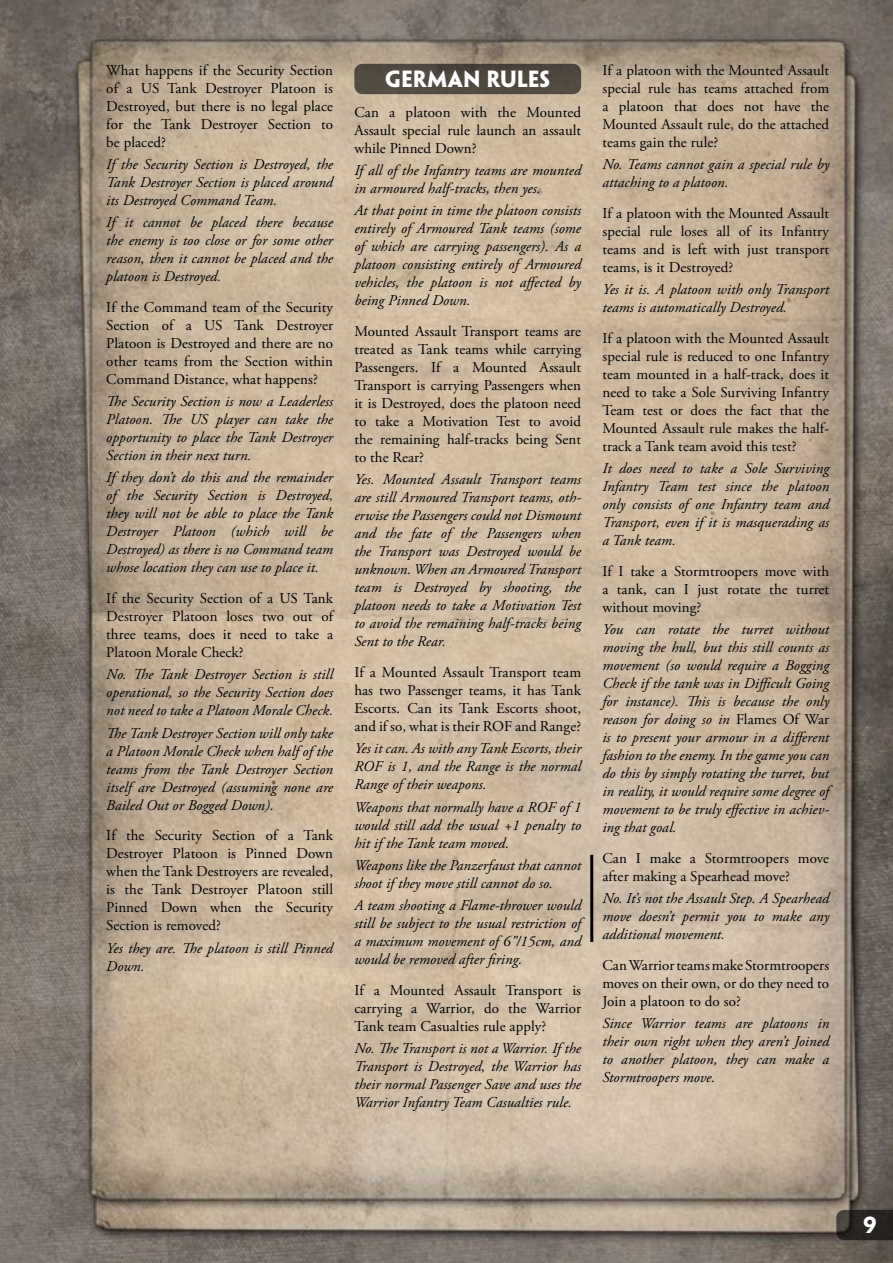
<style>
.page{position:relative;width:893px;height:1263px;background:#fff}
.page>*{position:absolute;margin:0;border:0;box-sizing:border-box;transform-origin:0 0}
.t1{font:700 21px "Penumbra Flare Std";color:#fff}
.t2{font:italic 15px/18px "Adobe Garamond Pro";letter-spacing:.005em;color:#000;text-align:justify}
.t3{font:15px/18px "Adobe Garamond Pro";letter-spacing:.005em;color:#000;text-align:justify}
.s1{font-style:normal}
</style>
<div class="page">
<img style="left:0;top:0;width:893px;height:1263px">
<svg style="left:836px;top:1210px;width:57px;height:30px;background:#2d2926"></svg>
<div style="left:354px;top:64px;width:227px;height:30px;background:#514a40;border-radius:9px"></div>
<hr style="left:590px;top:855px;width:3px;height:87px;background:#000">
<p class="t3" style="left:106px;top:61px;width:228px">What happens if the Security Section of a US Tank Destroyer Platoon is Destroyed, but there is no legal place for the Tank Destroyer Section to be placed?</p>
<p class="t2" style="left:106px;top:156px;width:228px">If the Security Section is Destroyed, the Tank Destroyer Section is placed around its Destroyed Command Team.</p>
<p class="t2" style="left:106px;top:214px;width:228px">If it cannot be placed there because the enemy is too close or for some other reason, then it cannot be placed and the platoon is Destroyed.</p>
<p class="t3" style="left:106px;top:299px;width:228px">If the Command team of the Security Section of a US Tank Destroyer Platoon is Destroyed and there are no other teams from the Section within Command Distance, what happens?</p>
<p class="t2" style="left:106px;top:393px;width:228px">The Security Section is now a Leaderless Platoon. The US player can take the opportunity to place the Tank Destroyer Section in their next turn.</p>
<p class="t2" style="left:106px;top:469px;width:228px">If they don’t do this and the remainder of the Security Section is Destroyed, they will not be able to place the Tank Destroyer Platoon (which will be Destroyed) as there is no Command team whose location they can use to place it.</p>
<p class="t3" style="left:106px;top:590px;width:228px">If the Security Section of a US Tank Destroyer Platoon loses two out of three teams, does it need to take a Platoon Morale Check?</p>
<p class="t2" style="left:106px;top:666px;width:228px">No. The Tank Destroyer Section is still operational, so the Security Section does not need to take a Platoon Morale Check.</p>
<p class="t2" style="left:106px;top:724px;width:228px">The Tank Destroyer Section will only take a Platoon Morale Check when half of the teams from the Tank Destroyer Section itself are Destroyed (assuming none are Bailed Out or Bogged Down).</p>
<p class="t3" style="left:106px;top:827px;width:228px">If the Security Section of a Tank Destroyer Platoon is Pinned Down when the Tank Destroyers are revealed, is the Tank Destroyer Platoon still Pinned Down when the Security Section is removed?</p>
<p class="t2" style="left:106px;top:939px;width:228px">Yes they are. The platoon is still Pinned<br>Down.</p>
<h1 class="t1" style="left:385px;top:66px;width:167px">GERMAN RULES</h1>
<p class="t3" style="left:602px;top:62px;width:228px">If a platoon with the Mounted Assault special rule has teams attached from a platoon that does not have the Mounted Assault rule, do the attached teams gain the rule?</p>
<p class="t2" style="left:602px;top:156px;width:228px">No. Teams cannot gain a special rule by attaching to a platoon.</p>
<p class="t3" style="left:602px;top:205px;width:228px">If a platoon with the Mounted Assault special rule loses all of its Infantry teams and is left with just transport teams, is it Destroyed?</p>
<p class="t2" style="left:602px;top:281px;width:228px">Yes it is. A platoon with only Transport teams is automatically Destroyed.</p>
<p class="t3" style="left:602px;top:330px;width:228px">If a platoon with the Mounted Assault special rule is reduced to one Infantry team mounted in a half-track, does it need to take a Sole Surviving Infantry Team test or does the fact that the Mounted Assault rule makes the half&shy;track a Tank team avoid this test?</p>
<p class="t2" style="left:602px;top:460px;width:228px">It does need to take a Sole Surviving Infantry Team test since the platoon only consists of one Infantry team and Transport, even if it is masquerading as a Tank team.</p>
<p class="t3" style="left:602px;top:563px;width:228px">If I take a Stormtroopers move with a tank, can I just rotate the turret without moving?</p>
<p class="t2" style="left:602px;top:621px;width:228px">You can rotate the turret without moving the hull, but this still counts as movement (so would require a Bogging Check if the tank was in Difficult Going for instance). This is because the only reason for doing so in <span class="s1">Flames Of War </span>is to present your armour in a different fashion to the enemy. In the game you can do this by simply rotating the turret, but in reality, it would require some degree of movement to be truly effective in achiev&shy;ing that goal.</p>
<p class="t3" style="left:602px;top:850px;width:228px">Can I make a Stormtroopers move after making a Spearhead move?</p>
<p class="t2" style="left:602px;top:890px;width:228px">No. It’s not the Assault Step. A Spearhead move doesn’t permit you to make any additional movement.</p>
<p class="t3" style="left:602px;top:957px;width:228px">Can Warrior teams make Stormtroopers moves on their own, or do they need to Join a platoon to do so?</p>
<p class="t2" style="left:602px;top:1015px;width:228px">Since Warrior teams are platoons in their own right when they aren’t Joined to another platoon, they can make a Stormtroopers move.</p>
<p class="t3" style="left:354px;top:103px;width:228px">Can a platoon with the Mounted Assault special rule launch an assault while Pinned Down?</p>
<p class="t2" style="left:354px;top:162px;width:228px">If all of the Infantry teams are mounted in armoured half-tracks, then yes.</p>
<p class="t2" style="left:354px;top:202px;width:228px">At that point in time the platoon consists entirely of Armoured Tank teams (some of which are carrying passengers). As a platoon consisting entirely of Armoured vehicles, the platoon is not affected by being Pinned Down.</p>
<p class="t3" style="left:354px;top:323px;width:228px">Mounted Assault Transport teams are treated as Tank teams while carrying Passengers. If a Mounted Assault Transport is carrying Passengers when it is Destroyed, does the platoon need to take a Motivation Test to avoid the remaining half-tracks being Sent to the Rear?</p>
<p class="t2" style="left:354px;top:471px;width:228px">Yes. Mounted Assault Transport teams are still Armoured Transport teams, oth&shy;erwise the Passengers could not Dismount and the fate of the Passengers when the Transport was Destroyed would be unknown. When an Armoured Transport team is Destroyed by shooting, the platoon needs to take a Motivation Test to avoid the remaining half-tracks being Sent to the Rear.</p>
<p class="t3" style="left:354px;top:664px;width:228px">If a Mounted Assault Transport team has two Passenger teams, it has Tank Escorts. Can its Tank Escorts shoot, and if so, what is their ROF and Range?</p>
<p class="t2" style="left:354px;top:740px;width:228px">Yes it can. As with any Tank Escorts, their ROF is 1, and the Range is the normal Range of their weapons.</p>
<p class="t2" style="left:354px;top:798px;width:228px">Weapons that normally have a ROF of 1 would still add the usual +1 penalty to hit if the Tank team moved.</p>
<p class="t2" style="left:354px;top:856px;width:228px">Weapons like the Panzerfaust that cannot shoot if they move still cannot do so.</p>
<p class="t2" style="left:354px;top:897px;width:228px">A team shooting a Flame-thrower would still be subject to the usual restriction of a maximum movement of 6”/15cm, and would be removed after firing.</p>
<p class="t3" style="left:354px;top:981px;width:228px">If a Mounted Assault Transport is carrying a Warrior, do the Warrior Tank team Casualties rule apply?</p>
<p class="t2" style="left:354px;top:1040px;width:228px">No. The Transport is not a Warrior. If the Transport is Destroyed, the Warrior has their normal Passenger Save and uses the Warrior Infantry Team Casualties rule.</p>
<h1 class="t1" style="left:863px;top:1211px;width:15px">9</h1>
</div>
